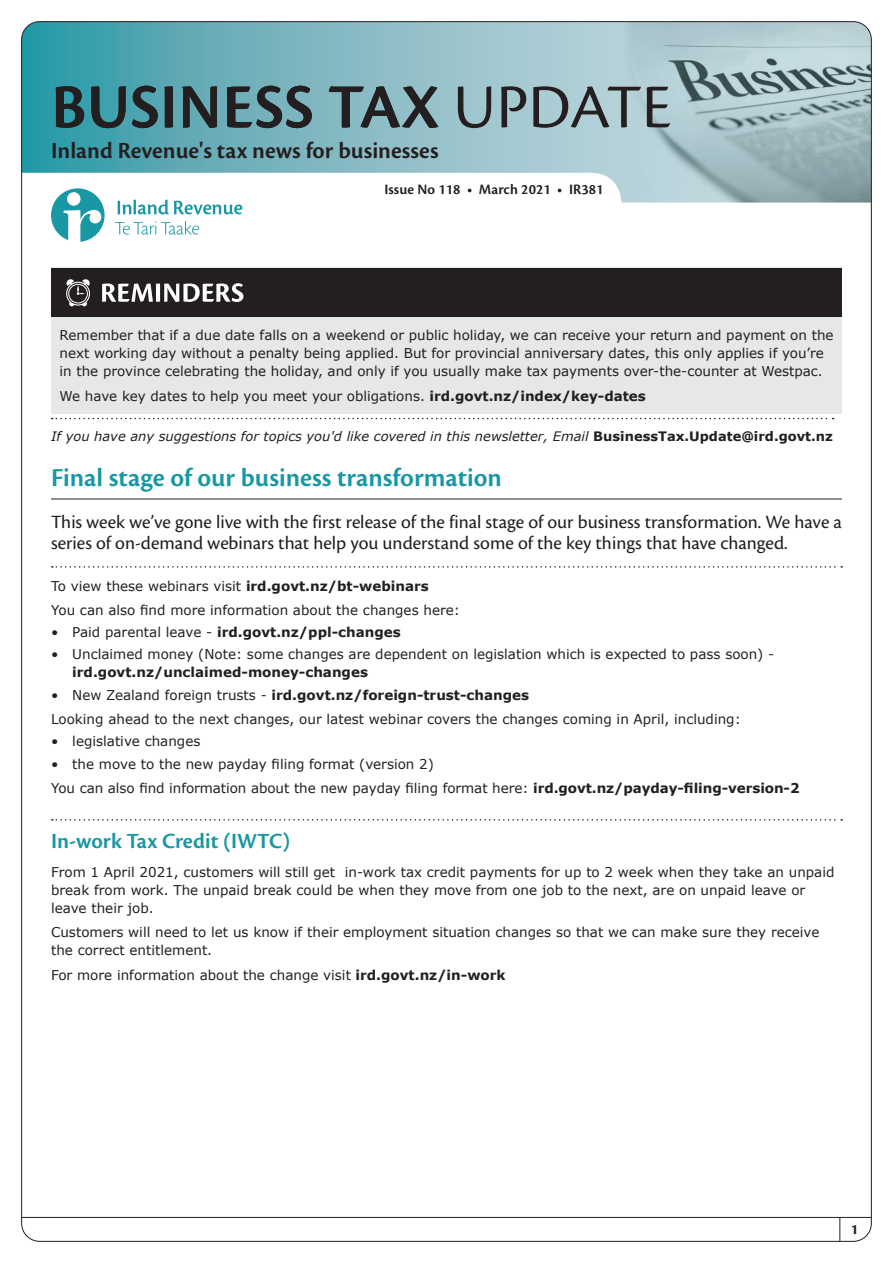
<style>
.page{position:relative;width:893px;height:1263px;background:#fff}
.page>*{position:absolute;margin:0;border:0;box-sizing:border-box;transform-origin:0 0}
.t1{font:600 64.8px "Cronos Pro";letter-spacing:.01em;color:#231f20}
.t2{font:600 27px "Cronos Pro";color:#1997a4}
.t3{font:600 24px "Cronos Pro";color:#231f20}
.t4{font:600 22.5px "Cronos Pro";color:#1997a4}
.t5{font:19.5px/21px "Cronos Pro";color:#231f20}
.t6{font:600 15px "Cronos Pro";letter-spacing:.005em;color:#231f20}
.t7{font:700 15px "Cronos Pro";color:#231f20}
.t8{font:13.5px/18px "Verdana";color:#231f20}
.t9{font:700 13.5px "Verdana";color:#231f20}
.t10{font:italic 13.05px "Verdana";color:#231f20}
.s1{font-weight:400;color:#fff}
.s2{font-weight:700}
.s3{font-weight:700;font-style:normal}
.s4{font-weight:400}
</style>
<div class="page">
<svg style="left:23px;top:23px;width:561px;height:180px"></svg>
<img style="left:584px;top:23px;width:286px;height:180px">
<hr style="left:21px;top:1217px;width:850px;height:1px;background:#231f20">
<svg style="left:839px;top:1218px;width:1px;height:23px"></svg>
<svg style="left:51px;top:188px;width:54px;height:54px"></svg>
<svg style="left:115px;top:221px;width:84px;height:14px"></svg>
<svg style="left:118px;top:200px;width:124px;height:14px"></svg>
<hr style="left:51px;top:499px;width:791px;height:1px;background:#231f20">
<svg style="left:52px;top:566px;width:790px;height:2px"></svg>
<svg style="left:52px;top:819px;width:790px;height:1px"></svg>
<div style="left:51px;top:317px;width:791px;height:97px;background:#e6e7e9"></div>
<div style="left:51px;top:268px;width:791px;height:49px;background:#231f20"></div>
<svg style="left:52px;top:418px;width:782px;height:1px"></svg>
<h1 class="t1" style="left:51px;top:70px;width:621px">BUSINESS TAX <span class="s1">UPDATE</span></h1>
<h3 class="t3" style="left:51px;top:137px;width:389px">Inland Revenue's tax news for businesses</h3>
<p class="t6" style="left:384px;top:181px;width:221px">Issue No 118 • March 2021 • IR381</p>
<p class="t8" style="left:60px;top:326px;width:775px">Remember that if a due date falls on a weekend or public holiday, we can receive your return and payment on the next working day without a penalty being applied. But for provincial anniversary dates, this only applies if you’re in the province celebrating the holiday, and only if you usually make tax payments over-the-counter at Westpac.</p>
<p class="t8" style="left:60px;top:387px;width:588px">We have key dates to help you meet your obligations. <span class="s2">ird.govt.nz/index/key-dates</span></p>
<p class="t10" style="left:51px;top:427px;width:783px">If you have any suggestions for topics you'd like covered in this newsletter, Email <span class="s3">BusinessTax.Update@ird.govt.nz</span></p>
<h2 class="t2" style="left:51px;top:462px;width:453px">Final stage of our business transformation</h2>
<h3 class="t5" style="left:51px;top:512px;width:792px">This week we’ve gone live with the first release of the final stage of our business transformation. We have a series of on-demand webinars that help you understand some of the key things that have changed.</h3>
<p class="t8" style="left:51px;top:573px;width:410px;line-height:24.5px">To view these webinars visit <span class="s2">ird.govt.nz/bt-webinars<br></span>You can also find more information about the changes here:</p>
<p class="t9" style="left:51px;top:623px;width:351px"><span class="s4">• Paid parental leave -</span> ird.govt.nz/ppl-changes</p>
<p class="t8" style="left:51px;top:645px;width:725px">• Unclaimed money (Note: some changes are dependent on legislation which is expected to pass soon) -</p>
<p class="t9" style="left:72px;top:664px;width:297px">ird.govt.nz/unclaimed-money-changes</p>
<p class="t8" style="left:51px;top:682px;width:691px;line-height:24.5px">• New Zealand foreign trusts - <span class="s2">ird.govt.nz/foreign-trust-changes<br></span>Looking ahead to the next changes, our latest webinar covers the changes coming in April, including:</p>
<p class="t8" style="left:51px;top:732px;width:151px">• legislative changes</p>
<p class="t8" style="left:51px;top:751px;width:750px;line-height:24.5px">• the move to the new payday filing format (version 2)<br>You can also find information about the new payday filing format here: <span class="s2">ird.govt.nz/payday-filing-version-2</span></p>
<h3 class="t4" style="left:51px;top:828px;width:241px">In-work Tax Credit (IWTC)</h3>
<p class="t8" style="left:51px;top:863px;width:785px">From 1 April 2021, customers will still get in-work tax credit payments for up to 2 week when they take an unpaid break from work. The unpaid break could be when they move from one job to the next, are on unpaid leave or leave their job.</p>
<p class="t8" style="left:51px;top:923px;width:770px">Customers will need to let us know if their employment situation changes so that we can make sure they receive the correct entitlement.</p>
<p class="t8" style="left:51px;top:965px;width:456px">For more information about the change visit <span class="s2">ird.govt.nz/in-work</span></p>
<p class="t7" style="left:851px;top:1221px;width:9px">1</p>
</div>
